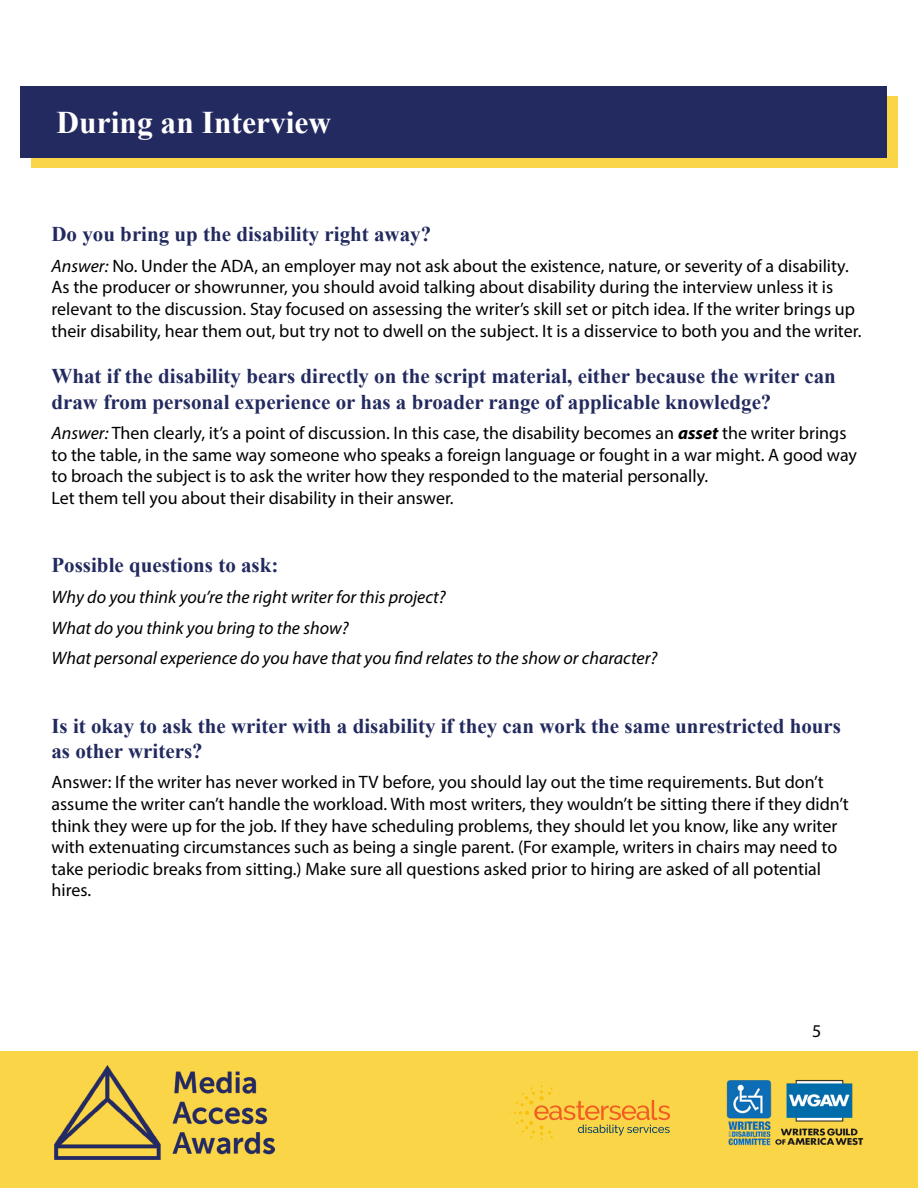
<style>
.page{position:relative;width:918px;height:1188px;background:#fff}
.page>*{position:absolute;margin:0;border:0;box-sizing:border-box;transform-origin:0 0}
.t1{font:700 31.5px "Times New Roman";color:#fff}
.t2{font:700 21px/25.2px "Times New Roman";color:#222a5f}
.t3{font:18px/21.6px "Myriad Pro";color:#000}
.t4{font:italic 18px/30.6px "Myriad Pro";color:#000}
.s1{font-style:italic}
.s2{font-weight:700;font-style:italic}
</style>
<div class="page">
<div style="left:31px;top:96px;width:866px;height:71px;background:#fbd548"></div>
<div style="left:21px;top:86px;width:866px;height:72px;background:#222a5f"></div>
<div style="left:0;top:1052px;width:918px;height:136px;background:#fbd548"></div>
<img style="left:54px;top:1066px;width:221px;height:94px">
<svg style="left:510px;top:1082px;width:160px;height:62px"></svg>
<img style="left:727px;top:1080px;width:137px;height:66px">
<h1 class="t1" style="left:57px;top:101px;width:276px">During an Interview</h1>
<p class="t2" style="left:51px;top:221px;width:381px">Do you bring up the disability right away?</p>
<p class="t3" style="left:51px;top:255px;width:811px"><span class="s1">Answer:</span> No. Under the ADA, an employer may not ask about the existence, nature, or severity of a disability.<br>As the producer or showrunner, you should avoid talking about disability during the interview unless it is relevant to the discussion. Stay focused on assessing the writer’s skill set or pitch idea. If the writer brings up their disability, hear them out, but try not to dwell on the subject. It is a disservice to both you and the writer.</p>
<p class="t2" style="left:51px;top:363px;width:786px">What if the disability bears directly on the script material, either because the writer can draw from personal experience or has a broader range of applicable knowledge?</p>
<p class="t3" style="left:51px;top:422px;width:807px"><span class="s1">Answer:</span> Then clearly, it’s a point of discussion. In this case, the disability becomes an <span class="s2">asset</span> the writer brings to the table, in the same way someone who speaks a foreign language or fought in a war might. A good way to broach the subject is to ask the writer how they responded to the material personally.<br>Let them tell you about their disability in their answer.</p>
<p class="t2" style="left:51px;top:552px;width:228px">Possible questions to ask:</p>
<p class="t4" style="left:51px;top:581px;width:607px">Why do you think you’re the right writer for this project?<br>What do you think you bring to the show?<br>What personal experience do you have that you find relates to the show or character?</p>
<p class="t2" style="left:51px;top:712px;width:791px">Is it okay to ask the writer with a disability if they can work the same unrestricted hours as other writers?</p>
<p class="t3" style="left:51px;top:771px;width:799px">Answer: If the writer has never worked in TV before, you should lay out the time requirements. But don’t assume the writer can’t handle the workload. With most writers, they wouldn’t be sitting there if they didn’t think they were up for the job. If they have scheduling problems, they should let you know, like any writer with extenuating circumstances such as being a single parent. (For example, writers in chairs may need to take periodic breaks from sitting.) Make sure all questions asked prior to hiring are asked of all potential hires.</p>
<p class="t3" style="left:812px;top:1020px;width:11px">5</p>
</div>
